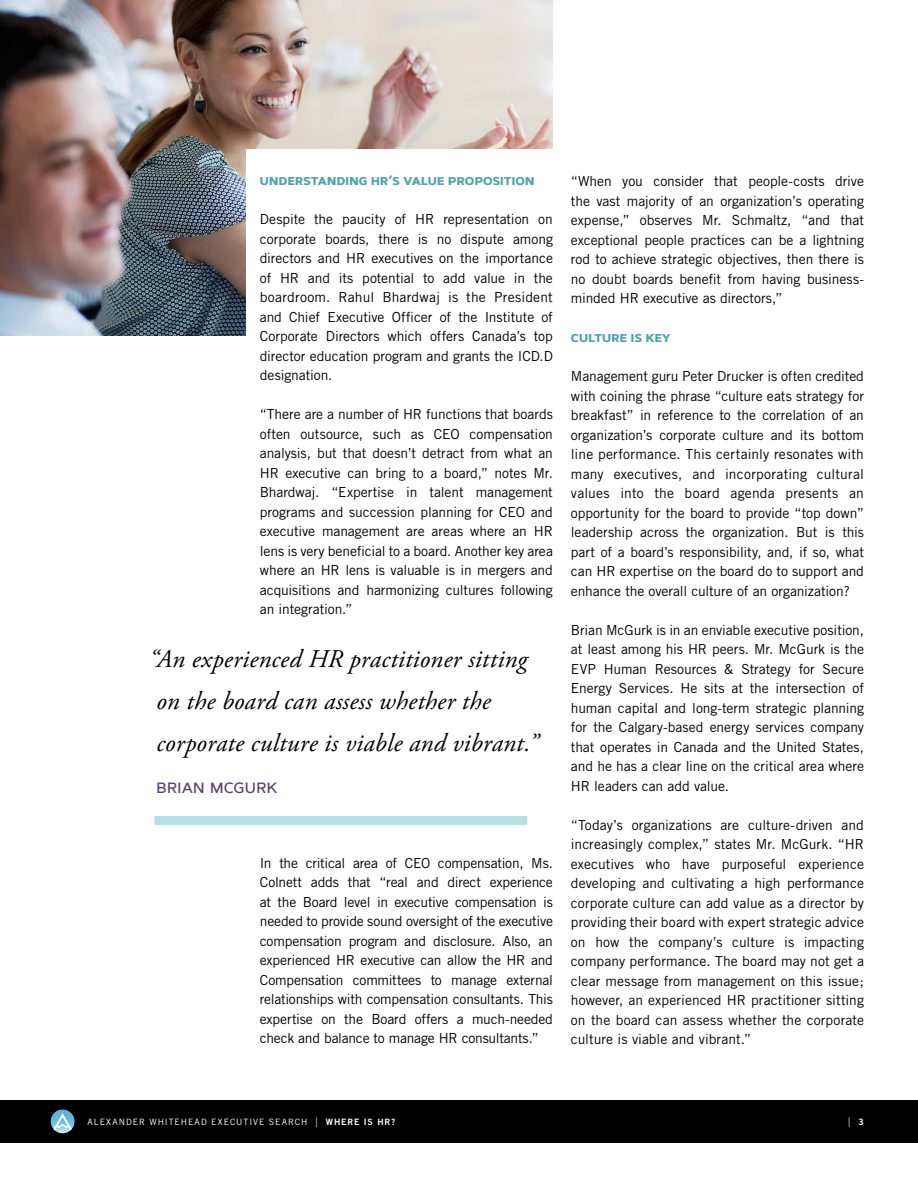
<style>
.page{position:relative;width:918px;height:1188px;background:#fff}
.page>*{position:absolute;margin:0;border:0;box-sizing:border-box;transform-origin:0 0}
.t1{font:italic 25.5px/42px "Adobe Garamond Pro";letter-spacing:.01em;color:#000}
.t2{font:500 18px "Artegra Sans SC";letter-spacing:.015em;color:#5f4275}
.t3{font:13.8px/19.5px "Trade Gothic";letter-spacing:-.005em;color:#000;text-align:justify}
.t4{font:700 13.5px "Artegra Sans SC";letter-spacing:.015em;color:#51a3b0}
.t5{font:300 13.35px "Trade Gothic";color:#fff;scale:.75 1}
.t6{font:8.7px "Trade Gothic";letter-spacing:.115em;color:#fff}
.s1{font-weight:300;font-size:13.35px}
.s2{font-family:"Trade Gothic Bold Two"}
.s3{font-family:"Trade Gothic Bold Two";font-weight:400;font-size:8.7px}
</style>
<div class="page">
<img style="left:0;top:0;width:553px;height:335px">
<div style="left:246px;top:149px;width:672px;height:1039px;background:#fff"></div>
<div style="left:0;top:1101px;width:918px;height:42px;background:#000"></div>
<svg style="left:51px;top:1110px;width:24px;height:23px"></svg>
<svg style="left:53px;top:1113px;width:19px;height:17px"></svg>
<div style="left:154px;top:816px;width:373px;height:9px;background:#b3e1eb"></div>
<p class="t4" style="left:260px;top:171px;width:276px">UNDERSTANDING HR’S VALUE PROPOSITION</p>
<p class="t3" style="left:260px;top:210px;width:295px">Despite the paucity of HR representation on corporate boards, there is no dispute among directors and HR executives on the importance of HR and its potential to add value in the boardroom. Rahul Bhardwaj is the President and Chief Executive Officer of the Institute of Corporate Directors which offers Canada’s top director education program and grants the ICD.D designation.</p>
<p class="t3" style="left:260px;top:405px;width:295px">“There are a number of HR functions that boards often outsource, such as CEO compensation analysis, but that doesn’t detract from what an HR executive can bring to a board,” notes Mr.<br>Bhardwaj. “Expertise in talent management programs and succession planning for CEO and executive management are areas where an HR lens is very beneficial to a board. Another key area where an HR lens is valuable is in mergers and acquisitions and harmonizing cultures following an integration.”</p>
<h1 class="t1" style="left:149px;top:639px;width:390px">“An experienced HR practitioner sitting on the board can assess whether the corporate culture is viable and vibrant.”</h1>
<h2 class="t2" style="left:157px;top:774px;width:123px">brian mcgurk</h2>
<p class="t3" style="left:260px;top:853px;width:295px">In the critical area of CEO compensation, Ms.<br>Colnett adds that “real and direct experience at the Board level in executive compensation is needed to provide sound oversight of the executive compensation program and disclosure. Also, an experienced HR executive can allow the HR and Compensation committees to manage external relationships with compensation consultants. This expertise on the Board offers a much-needed check and balance to manage HR consultants.”</p>
<p class="t3" style="left:571px;top:171px;width:295px">“When you consider that people-costs drive the vast majority of an organization’s operating expense,” observes Mr. Schmaltz, “and that exceptional people practices can be a lightning rod to achieve strategic objectives, then there is no doubt boards benefit from having business&shy;minded HR executive as directors,”</p>
<p class="t4" style="left:571px;top:328px;width:101px">CULTURE IS KEY</p>
<p class="t3" style="left:571px;top:366px;width:295px">Management guru Peter Drucker is often credited with coining the phrase “culture eats strategy for breakfast” in reference to the correlation of an organization’s corporate culture and its bottom line performance. This certainly resonates with many executives, and incorporating cultural values into the board agenda presents an opportunity for the board to provide “top down” leadership across the organization. But is this part of a board’s responsibility, and, if so, what can HR expertise on the board do to support and enhance the overall culture of an organization?</p>
<p class="t3" style="left:571px;top:620px;width:295px">Brian McGurk is in an enviable executive position, at least among his HR peers. Mr. McGurk is the EVP Human Resources &amp; Strategy for Secure Energy Services. He sits at the intersection of human capital and long-term strategic planning for the Calgary-based energy services company that operates in Canada and the United States, and he has a clear line on the critical area where HR leaders can add value.</p>
<p class="t3" style="left:571px;top:815px;width:295px">“Today’s organizations are culture-driven and increasingly complex,” states Mr. McGurk. “HR executives who have purposeful experience developing and cultivating a high performance corporate culture can add value as a director by providing their board with expert strategic advice on how the company’s culture is impacting company performance. The board may not get a clear message from management on this issue; however, an experienced HR practitioner sitting on the board can assess whether the corporate culture is viable and vibrant.”</p>
<p class="t6" style="left:87px;top:1117px;width:309px">ALEXANDER WHITEHEAD EXECUTIVE SEARCH <span class="s1">|</span> <span class="s2">WHERE IS HR?</span></p>
<p class="t5" style="left:848px;top:1114px;width:22px">| <span class="s3">3</span></p>
</div>
